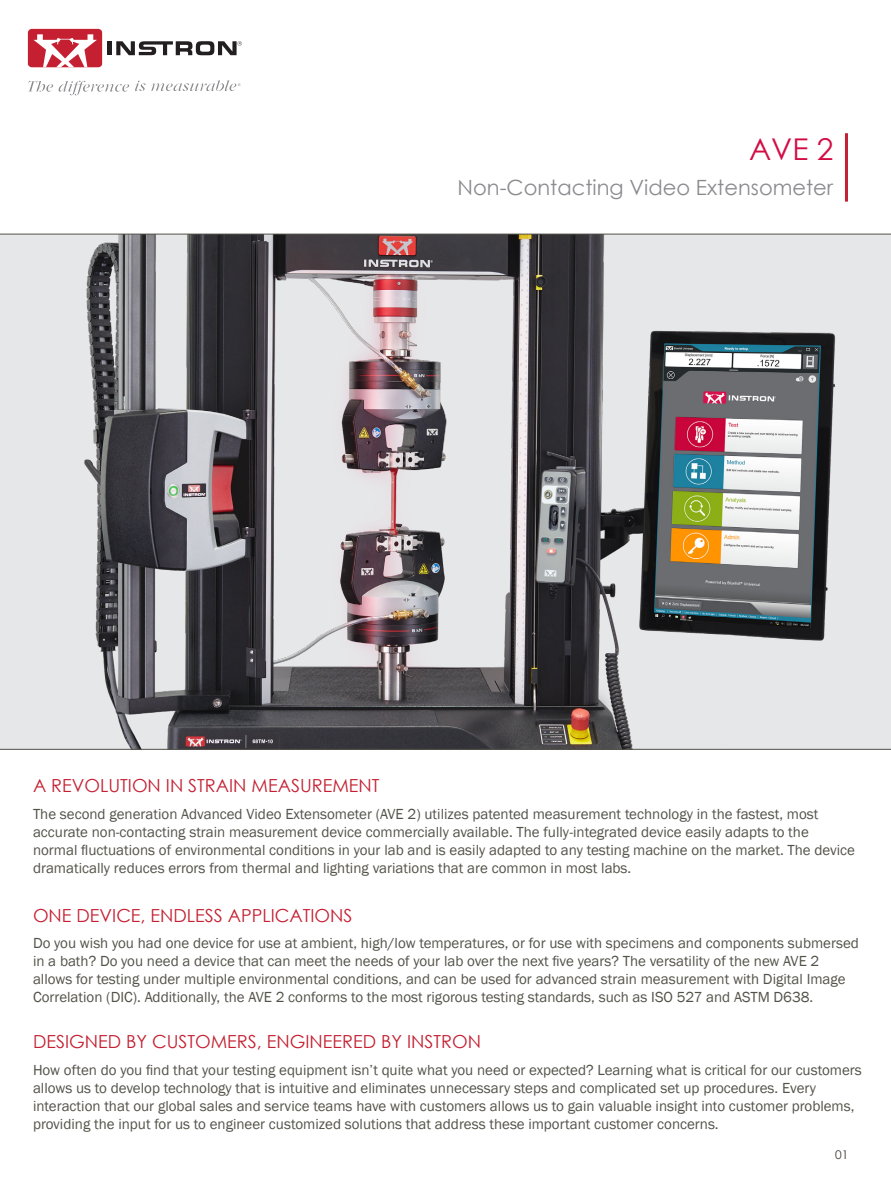
<style>
.page{position:relative;width:891px;height:1188px;background:#fff}
.page>*{position:absolute;margin:0;border:0;box-sizing:border-box;transform-origin:0 0}
.t1{font:30px "Century Gothic";color:#d20d44}
.t2{font:21px "Century Gothic";color:#8b8a8e}
.t3{font:18px "Century Gothic";color:#c42032}
.t4{font:15px/18px "Franklin Gothic";color:#535249}
.t5{font:12px "Century Gothic";color:#3d3934}
</style>
<div class="page">
<svg style="left:0;top:234px;width:891px;height:516px;background:#9e9c9f"></svg>
<div style="left:28px;top:29px;width:74px;height:38px;background:#c42032;border-radius:4px"></div>
<svg style="left:33px;top:34px;width:64px;height:33px"></svg>
<div style="left:107px;top:41px;width:5px;height:14px;background:#231f20"></div>
<svg style="left:116px;top:41px;width:126px;height:14px"></svg>
<svg style="left:28px;top:80px;width:213px;height:15px"></svg>
<hr style="left:845px;top:133px;width:3px;height:69px;background:#c42032">
<p class="t1" style="left:749px;top:128px;width:86px">AVE 2</p>
<p class="t2" style="left:458px;top:172px;width:377px">Non-Contacting Video Extensometer</p>
<p class="t3" style="left:33px;top:773px;width:348px">A REVOLUTION IN STRAIN MEASUREMENT</p>
<p class="t4" style="left:33px;top:806px;width:824px">The second generation Advanced Video Extensometer (AVE 2) utilizes patented measurement technology in the fastest, most accurate non-contacting strain measurement device commercially available. The fully-integrated device easily adapts to the normal fluctuations of environmental conditions in your lab and is easily adapted to any testing machine on the market. The device dramatically reduces errors from thermal and lighting variations that are common in most labs.</p>
<p class="t3" style="left:33px;top:903px;width:321px">ONE DEVICE, ENDLESS APPLICATIONS</p>
<p class="t4" style="left:33px;top:935px;width:827px">Do you wish you had one device for use at ambient, high/low temperatures, or for use with specimens and components submersed in a bath? Do you need a device that can meet the needs of your lab over the next five years? The versatility of the new AVE 2 allows for testing under multiple environmental conditions, and can be used for advanced strain measurement with Digital Image Correlation (DIC). Additionally, the AVE 2 conforms to the most rigorous testing standards, such as ISO 527 and ASTM D638.</p>
<p class="t3" style="left:33px;top:1029px;width:450px">DESIGNED BY CUSTOMERS, ENGINEERED BY INSTRON</p>
<p class="t4" style="left:33px;top:1061px;width:830px">How often do you find that your testing equipment isn’t quite what you need or expected? Learning what is critical for our customers allows us to develop technology that is intuitive and eliminates unnecessary steps and complicated set up procedures. Every interaction that our global sales and service teams have with customers allows us to gain valuable insight into customer problems, providing the input for us to engineer customized solutions that address these important customer concerns.</p>
<p class="t5" style="left:835px;top:1146px;width:15px">01</p>
</div>
